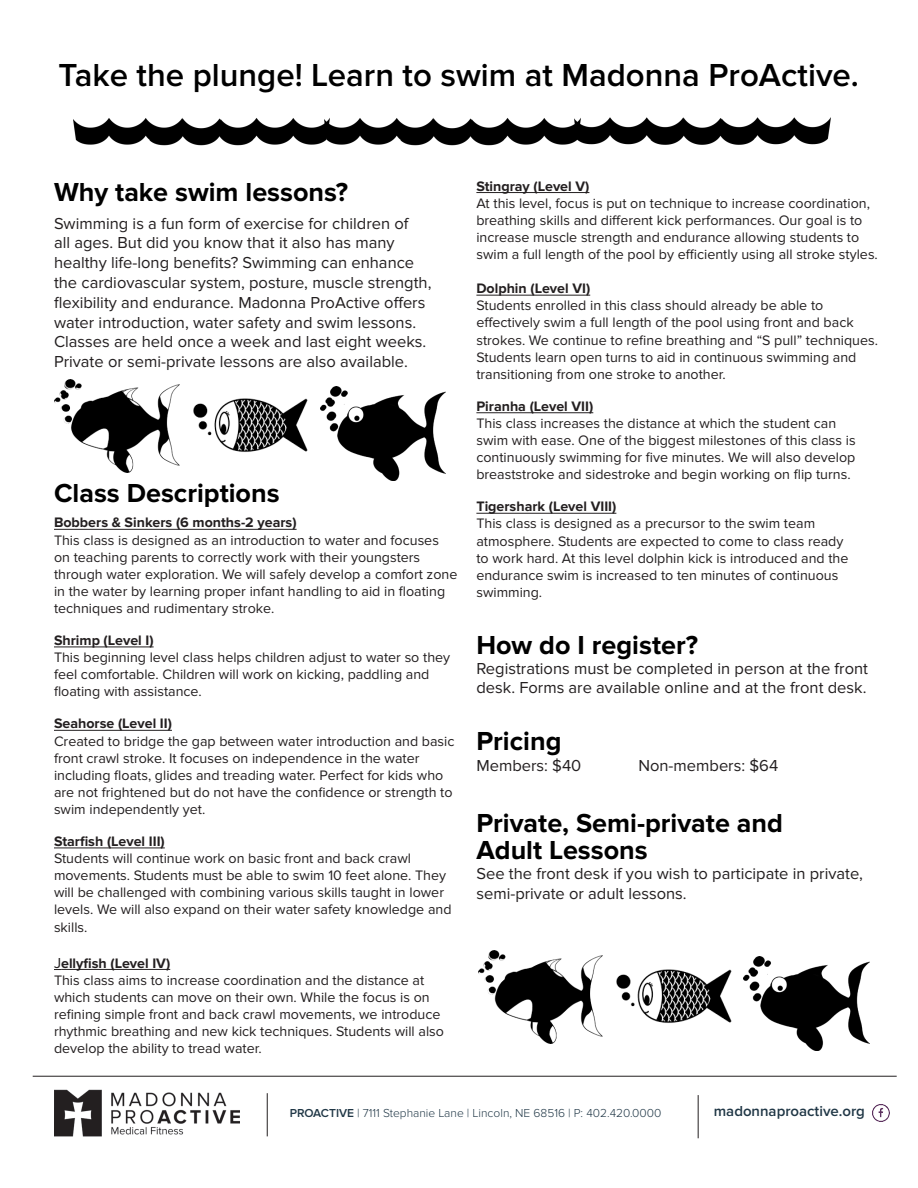
<style>
.page{position:relative;width:918px;height:1188px;background:#fff}
.page>*{position:absolute;margin:0;border:0;box-sizing:border-box;transform-origin:0 0}
.t1{font:600 33px "Proxima Nova";color:#000}
.t2{font:700 27px "Proxima Nova";color:#000}
.t3{font:16.5px/19.8px "Proxima Nova";color:#231f20}
.t4{font:600 15px "Proxima Nova";color:#203746}
.t5{font:14.25px/17.1px "Proxima Nova";color:#231f20}
.t6{font:700 14.25px "Proxima Nova";color:#231f20}
.t7{font:300 12px "Proxima Nova";color:#203746}
.s1{font-weight:400;font-size:15px}
.s2{font-weight:600}
</style>
<div class="page">
<hr style="left:54px;top:529px;width:243px;height:1px;background:#231f20">
<hr style="left:54px;top:647px;width:100px;height:1px;background:#231f20">
<hr style="left:54px;top:730px;width:118px;height:1px;background:#231f20">
<hr style="left:54px;top:848px;width:111px;height:1px;background:#231f20">
<hr style="left:61px;top:969px;width:109px;height:1px;background:#231f20">
<hr style="left:476px;top:295px;width:114px;height:1px;background:#231f20">
<hr style="left:476px;top:412px;width:117px;height:1px;background:#231f20">
<hr style="left:476px;top:513px;width:140px;height:1px;background:#231f20">
<img style="left:55px;top:380px;width:125px;height:92px">
<img style="left:193px;top:398px;width:115px;height:54px">
<img style="left:320px;top:386px;width:126px;height:94px">
<img style="left:73px;top:118px;width:251px;height:28px">
<img style="left:324px;top:118px;width:250px;height:76px">
<img style="left:574px;top:117px;width:257px;height:77px">
<hr style="left:267px;top:1093px;width:1px;height:43px;background:#231f20">
<hr style="left:33px;top:1076px;width:864px;height:1px;background:#231f20">
<img style="left:872px;top:1104px;width:17px;height:17px">
<hr style="left:698px;top:1095px;width:1px;height:43px;background:#231f20">
<img style="left:55px;top:1089px;width:184px;height:48px">
<img style="left:478px;top:950px;width:125px;height:93px">
<img style="left:616px;top:969px;width:116px;height:54px">
<img style="left:744px;top:957px;width:125px;height:94px">
<p class="t1" style="left:59px;top:56px;width:802px">Take the plunge! Learn to swim at Madonna ProActive.</p>
<p class="t2" style="left:54px;top:176px;width:296px">Why take swim lessons?</p>
<p class="t3" style="left:54px;top:213px;width:379px">Swimming is a fun form of exercise for children of<br>all ages. But did you know that it also has many healthy life-long benefits? Swimming can enhance the cardiovascular system, posture, muscle strength, flexibility and endurance. Madonna ProActive offers water introduction, water safety and swim lessons.<br>Classes are held once a week and last eight weeks.<br>Private or semi-private lessons are also available.</p>
<p class="t2" style="left:54px;top:478px;width:227px">Class Descriptions</p>
<p class="t6" style="left:54px;top:514px;width:244px">Bobbers &amp; Sinkers (6 months-2 years)</p>
<p class="t5" style="left:54px;top:531px;width:405px">This class is designed as an introduction to water and focuses on teaching parents to correctly work with their youngsters through water exploration. We will safely develop a comfort zone in the water by learning proper infant handling to aid in floating techniques and rudimentary stroke.</p>
<p class="t6" style="left:54px;top:632px;width:101px">Shrimp (Level I)</p>
<p class="t5" style="left:54px;top:649px;width:398px">This beginning level class helps children adjust to water so they feel comfortable. Children will work on kicking, paddling and floating with assistance.</p>
<p class="t6" style="left:54px;top:715px;width:119px">Seahorse (Level II)</p>
<p class="t5" style="left:54px;top:732px;width:402px">Created to bridge the gap between water introduction and basic front crawl stroke. It focuses on independence in the water including floats, glides and treading water. Perfect for kids who are not frightened but do not have the confidence or strength to swim independently yet.</p>
<p class="t6" style="left:54px;top:833px;width:112px">Starfish (Level III)</p>
<p class="t5" style="left:54px;top:850px;width:399px">Students will continue work on basic front and back crawl movements. Students must be able to swim 10 feet alone. They will be challenged with combining various skills taught in lower levels. We will also expand on their water safety knowledge and skills.</p>
<p class="t6" style="left:54px;top:955px;width:118px"><span class="s1">J</span>ellyfish (Level IV)</p>
<p class="t5" style="left:54px;top:972px;width:392px">This class aims to increase coordination and the distance at which students can move on their own. While the focus is on refining simple front and back crawl movements, we introduce rhythmic breathing and new kick techniques. Students will also develop the ability to tread water.</p>
<p class="t6" style="left:476px;top:178px;width:115px">Stingray (Level V)</p>
<p class="t5" style="left:476px;top:195px;width:403px">At this level, focus is put on technique to increase coordination, breathing skills and different kick performances. Our goal is to increase muscle strength and endurance allowing students to swim a full length of the pool by efficiently using all stroke styles.</p>
<p class="t6" style="left:476px;top:280px;width:115px">Dolphin (Level VI)</p>
<p class="t5" style="left:476px;top:297px;width:403px">Students enrolled in this class should already be able to effectively swim a full length of the pool using front and back strokes. We continue to refine breathing and “S pull” techniques.<br>Students learn open turns to aid in continuous swimming and transitioning from one stroke to another.</p>
<p class="t6" style="left:476px;top:398px;width:118px">Piranha (Level VII)</p>
<p class="t5" style="left:476px;top:415px;width:381px">This class increases the distance at which the student can swim with ease. One of the biggest milestones of this class is continuously swimming for five minutes. We will also develop breaststroke and sidestroke and begin working on flip turns.</p>
<p class="t6" style="left:476px;top:498px;width:141px">Tigershark (Level VIII)</p>
<p class="t5" style="left:476px;top:515px;width:374px">This class is designed as a precursor to the swim team atmosphere. Students are expected to come to class ready to work hard. At this level dolphin kick is introduced and the endurance swim is increased to ten minutes of continuous swimming.</p>
<p class="t2" style="left:476px;top:629px;width:223px">How do I register?</p>
<p class="t3" style="left:476px;top:659px;width:393px">Registrations must be completed in person at the front desk. Forms are available online and at the front desk.</p>
<p class="t2" style="left:476px;top:726px;width:87px">Pricing</p>
<p class="t3" style="left:476px;top:755px;width:107px">Members: $40</p>
<p class="t3" style="left:638px;top:755px;width:141px">Non-members: $64</p>
<p class="t2" style="left:476px;top:807px;width:308px">Private, Semi-private and</p>
<p class="t2" style="left:476px;top:834px;width:173px">Adult Lessons</p>
<p class="t3" style="left:476px;top:863px;width:388px">See the front desk if you wish to participate in private, semi-private or adult lessons.</p>
<p class="t7" style="left:290px;top:1107px;width:373px"><span class="s2">PROACTIVE</span> | 7111 Stephanie Lane | Lincoln, NE 68516 | P: 402.420.0000</p>
<p class="t4" style="left:714px;top:1103px;width:153px">madonnaproactive.org</p>
</div>
